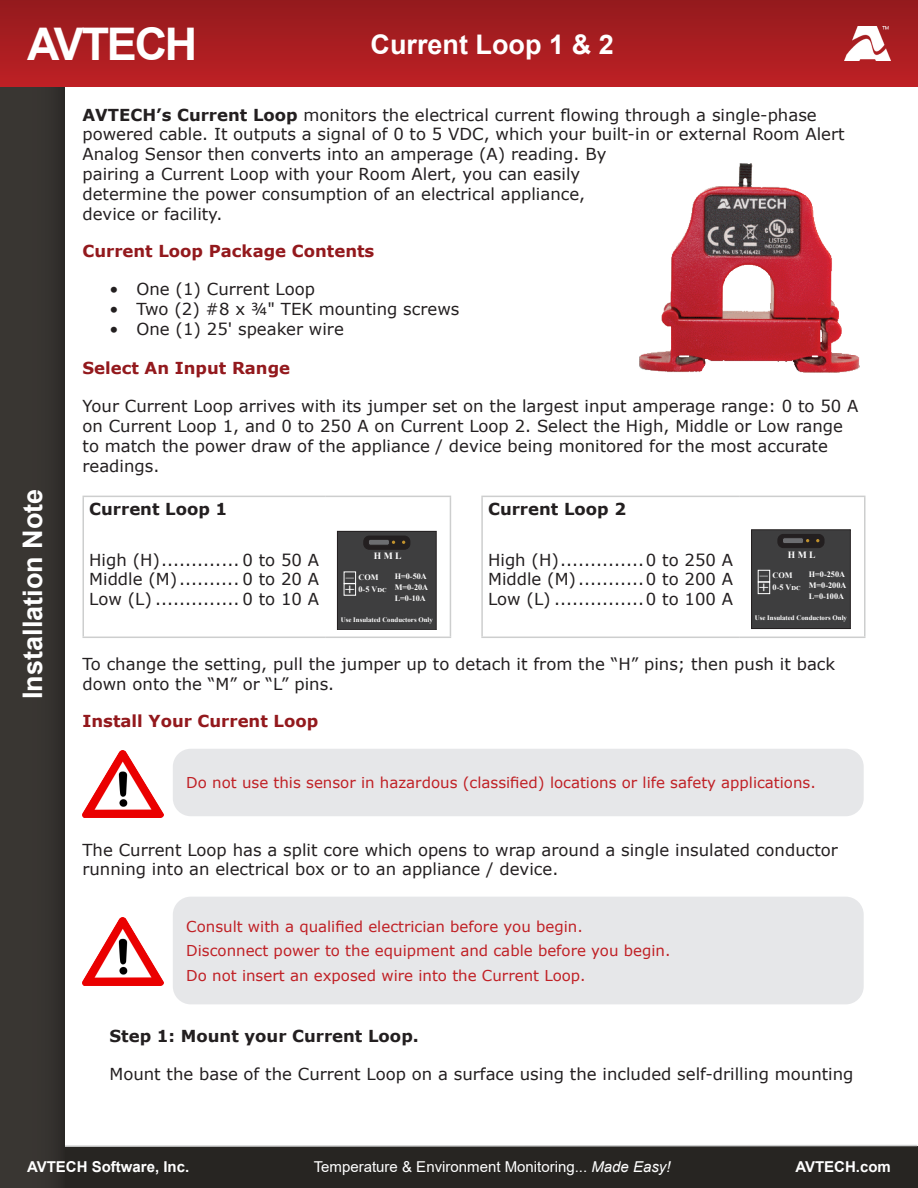
<style>
.page{position:relative;width:918px;height:1188px;background:#fff}
.page>*{position:absolute;margin:0;border:0;box-sizing:border-box;transform-origin:0 0}
.t1{font:700 45px "Arial";letter-spacing:-.05em;color:#fff}
.t2{font:700 27px "Arial";color:#fff}
.Body_Para{font:16.5px/19.8px "Verdana";color:#231f20}
.Body_Para_Indent{font:16.5px "Verdana";color:#231f20}
.H1_Red{font:700 16.5px "Verdana";color:#93191d}
.H2_Black_Indent{font:700 16.5px "Verdana";color:#231f20}
.Warning_Text_Red{font:15px "Verdana";color:#c02025}
.t3{font:15px "Arial";color:#fff}
.t4{font:700 15px "Arial";color:#fff}
.t5{font:700 9.6px "Times New Roman";color:#fff}
.t6{font:700 8.25px/10.9px "Times New Roman";color:#fff}
.t7{font:700 6.9px "Times New Roman";color:#fff}
.s1{font-weight:700}
.s2{font-size:14.1px}
.s3{font-style:italic}
</style>
<div class="page">
<div style="left:0;top:1146px;width:918px;height:42px;background:#272522"></div>
<svg style="left:65px;top:1144px;width:853px;height:3px"></svg>
<div style="left:0;top:0;width:65px;height:1188px;background:#393532"></div>
<div style="left:0;top:0;width:918px;height:86px;background:linear-gradient(to bottom,#931b1d,#be2024)"></div>
<img style="left:844px;top:27px;width:47px;height:34px">
<hr style="left:82px;top:496px;width:243px;height:1px;background:#cdcece">
<hr style="left:82px;top:497px;width:2px;height:24px;background:#cdcece">
<hr style="left:325px;top:496px;width:126px;height:1px;background:#cdcece">
<svg style="left:450px;top:497px;width:1px;height:24px"></svg>
<hr style="left:82px;top:521px;width:2px;height:116px;background:#cdcece">
<hr style="left:450px;top:521px;width:1px;height:116px;background:#cdcece">
<hr style="left:82px;top:637px;width:243px;height:1px;background:#cdcece">
<hr style="left:325px;top:637px;width:126px;height:1px;background:#cdcece">
<hr style="left:481px;top:496px;width:258px;height:1px;background:#cdcece">
<hr style="left:481px;top:497px;width:2px;height:24px;background:#cdcece">
<hr style="left:739px;top:496px;width:127px;height:1px;background:#cdcece">
<hr style="left:864px;top:497px;width:2px;height:24px;background:#cdcece">
<hr style="left:481px;top:521px;width:2px;height:116px;background:#cdcece">
<hr style="left:864px;top:521px;width:2px;height:116px;background:#cdcece">
<hr style="left:481px;top:637px;width:258px;height:1px;background:#cdcece">
<hr style="left:739px;top:637px;width:127px;height:1px;background:#cdcece">
<div style="left:337px;top:531px;width:99px;height:99px;background:#3e3e3f"></div>
<div style="left:337px;top:531px;width:99px;height:99px;border:1px solid #231f20"></div>
<div style="left:344px;top:583px;width:12px;height:13px;border:1px solid #fff"></div>
<div style="left:344px;top:571px;width:12px;height:13px;border:1px solid #fff"></div>
<div style="left:364px;top:536px;width:46px;height:13px;background:#231f20;border-radius:5px"></div>
<div style="left:364px;top:536px;width:46px;height:13px;border:1px solid #231f20;border-radius:5px"></div>
<div style="left:368px;top:539px;width:21px;height:6px;background:#6c6d70;border-radius:2px"></div>
<div style="left:368px;top:539px;width:22px;height:6px;border:1px solid #231f20;border-radius:2px"></div>
<div style="left:752px;top:530px;width:98px;height:99px;background:#3e3e3f"></div>
<div style="left:751px;top:529px;width:100px;height:100px;border:1px solid #231f20"></div>
<div style="left:758px;top:582px;width:12px;height:12px;border:1px solid #fff"></div>
<div style="left:758px;top:570px;width:12px;height:12px;border:1px solid #fff"></div>
<div style="left:778px;top:534px;width:46px;height:14px;background:#231f20;border-radius:5px"></div>
<div style="left:778px;top:534px;width:46px;height:14px;border:1px solid #231f20;border-radius:5px"></div>
<div style="left:783px;top:538px;width:21px;height:6px;background:#6c6d70;border-radius:2px"></div>
<div style="left:782px;top:537px;width:22px;height:7px;border:1px solid #231f20;border-radius:2px"></div>
<div style="left:173px;top:749px;width:691px;height:67px;background:#e6e7e9;border-radius:18px"></div>
<img style="left:82px;top:750px;width:81px;height:68px">
<div style="left:173px;top:897px;width:691px;height:107px;background:#e6e7e9;border-radius:18px"></div>
<img style="left:82px;top:918px;width:81px;height:67px">
<img style="left:639px;top:163px;width:221px;height:210px">
<h1 class="t1" style="left:27px;top:13px;width:172px">AVTECH</h1>
<h2 class="t2" style="left:371px;top:25px;width:245px">Current Loop 1 &amp; 2</h2>
<h2 class="t2" style="left:14px;top:699px;width:212px;rotate:-90deg">Installation Note</h2>
<p class="Body_Para" style="left:82px;top:105px;width:764px"><span class="s1">AVTECH’s Current Loop</span> monitors the electrical current flowing through a single-phase powered cable. It outputs a signal of 0 to 5 VDC, which your built-in or external Room Alert Analog Sensor then converts into an amperage (A) reading. By<br>pairing a Current Loop with your Room Alert, you can easily<br>determine the power consumption of an electrical appliance,<br>device or facility.</p>
<p class="H1_Red" style="left:82px;top:240px;width:293px">Current Loop Package Contents</p>
<p class="Body_Para" style="left:110px;top:279px;width:207px">• One (1) Current Loop</p>
<p class="Body_Para" style="left:110px;top:299px;width:351px">• Two (2) #8 x ¾" TEK mounting screws</p>
<p class="Body_Para" style="left:110px;top:319px;width:236px">• One (1) 25' speaker wire</p>
<p class="H1_Red" style="left:82px;top:357px;width:209px">Select An Input Range</p>
<p class="Body_Para" style="left:82px;top:396px;width:777px">Your Current Loop arrives with its jumper set on the largest input amperage range: 0 to 50 A on Current Loop 1, and 0 to 250 A on Current Loop 2. Select the High, Middle or Low range to match the power draw of the appliance / device being monitored for the most accurate readings.</p>
<p class="H2_Black_Indent" style="left:89px;top:497px;width:140px">Current Loop 1</p>
<p class="H2_Black_Indent" style="left:488px;top:497px;width:140px">Current Loop 2</p>
<p class="Body_Para" style="left:89px;top:550px;width:72px">High (H)</p>
<p class="Body_Para" style="left:243px;top:550px;width:78px">0 to 50 A</p>
<p class="Body_Para" style="left:89px;top:569px;width:90px">Middle (M)</p>
<p class="Body_Para" style="left:243px;top:569px;width:78px">0 to 20 A</p>
<p class="Body_Para" style="left:89px;top:589px;width:64px">Low (L)</p>
<p class="Body_Para" style="left:243px;top:589px;width:78px">0 to 10 A</p>
<p class="t5" style="left:788px;top:548px;width:29px">H M L</p>
<p class="Body_Para" style="left:488px;top:550px;width:72px">High (H)</p>
<p class="Body_Para" style="left:646px;top:550px;width:89px">0 to 250 A</p>
<p class="Body_Para" style="left:488px;top:569px;width:90px">Middle (M)</p>
<p class="Body_Para" style="left:646px;top:569px;width:89px">0 to 200 A</p>
<p class="Body_Para" style="left:488px;top:589px;width:64px">Low (L)</p>
<p class="Body_Para" style="left:646px;top:589px;width:89px">0 to 100 A</p>
<p class="t5" style="left:374px;top:549px;width:29px">H M L</p>
<p class="t6" style="left:809px;top:569px;width:39px">H=0-250A<br>M=0-200A<br>L=0-100A</p>
<p class="t6" style="left:760px;top:570px;width:34px">— COM</p>
<p class="t6" style="left:395px;top:570px;width:35px">H=0-50A<br>M=0-20A<br>L=0-10A</p>
<p class="t6" style="left:346px;top:571px;width:34px">— COM</p>
<p class="t6" style="left:759px;top:582px;width:43px"><span class="s2">+</span> 0-5 VDC</p>
<p class="t6" style="left:345px;top:583px;width:43px"><span class="s2">+</span> 0-5 VDC</p>
<p class="t7" style="left:755px;top:613px;width:94px">Use Insulated Conductors Only</p>
<p class="Body_Para" style="left:82px;top:654px;width:754px">To change the setting, pull the jumper up to detach it from the “H” pins; then push it back down onto the “M” or “L” pins.</p>
<p class="H1_Red" style="left:82px;top:710px;width:237px">Install Your Current Loop</p>
<p class="t7" style="left:341px;top:614px;width:94px">Use Insulated Conductors Only</p>
<p class="Warning_Text_Red" style="left:186px;top:772px;width:631px">Do not use this sensor in hazardous (classified) locations or life safety applications.</p>
<p class="Body_Para" style="left:82px;top:839px;width:757px">The Current Loop has a split core which opens to wrap around a single insulated conductor running into an electrical box or to an appliance / device.</p>
<p class="Warning_Text_Red" style="left:186px;top:916px;width:398px">Consult with a qualified electrician before you begin.</p>
<p class="Warning_Text_Red" style="left:186px;top:940px;width:486px">Disconnect power to the equipment and cable before you begin.</p>
<p class="Warning_Text_Red" style="left:186px;top:965px;width:401px">Do not insert an exposed wire into the Current Loop.</p>
<p class="H2_Black_Indent" style="left:109px;top:1025px;width:311px">Step 1: Mount your Current Loop.</p>
<p class="Body_Para_Indent" style="left:109px;top:1063px;width:746px">Mount the base of the Current Loop on a surface using the included self-drilling mounting</p>
<p class="t4" style="left:27px;top:1156px;width:164px">AVTECH Software, Inc.</p>
<p class="t3" style="left:314px;top:1156px;width:358px">Temperature &amp; Environment Monitoring... <span class="s3">Made Easy!</span></p>
<p class="t4" style="left:795px;top:1156px;width:97px">AVTECH.com</p>
</div>
